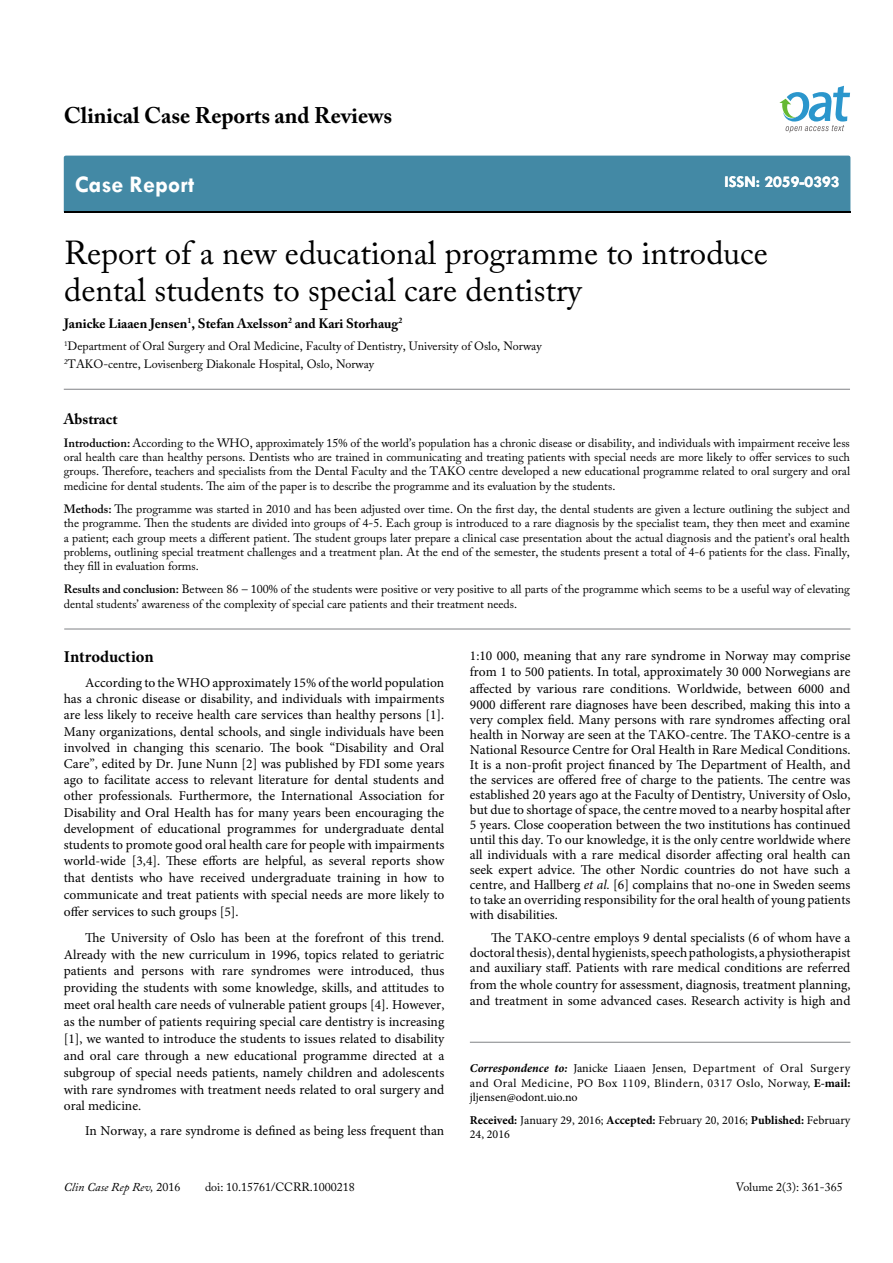
<style>
.page{position:relative;width:893px;height:1263px;background:#fff}
.page>*{position:absolute;margin:0;border:0;box-sizing:border-box;transform-origin:0 0}
.t1{font:33px/37.5px "Adobe Caslon Pro";color:#000}
.t2{font:700 24px "Tw Cen";color:#fff}
.t3{font:700 22.5px "Adobe Caslon Pro";color:#000}
.t4{font:700 16.5px "Tw Cen";color:#fff}
.t5{font:700 16.5px "Minion Pro";letter-spacing:-.005em;color:#000}
.t6{font:700 15px "Adobe Caslon Pro";color:#000}
.t7{font:13.5px/15.1px "Minion Pro";color:#000;text-align:justify}
.t8{font:700 13.5px "Adobe Caslon Pro";color:#000}
.t9{font:12px/14.4px "Adobe Caslon Pro";color:#000}
.t10{font:12px/14.4px "Minion Pro";color:#000;text-align:justify}
.t11{font:italic 12px "Adobe Caslon Pro";color:#000}
.s1{font-weight:600}
.s2{font-style:italic}
.s3{font-weight:700;font-style:italic}
.s4{font-weight:700}
.s5{font-style:normal}
</style>
<div class="page">
<div style="left:64px;top:156px;width:786px;height:56px;background:#4389a5"></div>
<svg style="left:779px;top:86px;width:71px;height:47px"></svg>
<hr style="left:470px;top:1042px;width:380px;height:1px;background:#808285">
<hr style="left:64px;top:389px;width:786px;height:1px;background:#808285">
<hr style="left:64px;top:629px;width:786px;height:1px;background:#808285">
<h3 class="t3" style="left:64px;top:102px;width:330px">Clinical Case Reports and Reviews</h3>
<h2 class="t2" style="left:75px;top:170px;width:121px">Case Report</h2>
<p class="t4" style="left:724px;top:172px;width:117px">ISSN: 2059-0393</p>
<h1 class="t1" style="left:64px;top:234px;width:705px">Report of a new educational programme to introduce dental students to special care dentistry</h1>
<p class="t8" style="left:64px;top:315px;width:340px">Janicke Liaaen Jensen<sup>1</sup>, Stefan Axelsson<sup>2</sup> and Kari Storhaug<sup>2</sup></p>
<p class="t9" style="left:64px;top:337px;width:479px;line-height:18px"><sup>1</sup>Department of Oral Surgery and Oral Medicine, Faculty of Dentistry, University of Oslo, Norway<br><sup>2</sup>TAKO-centre, Lovisenberg Diakonale Hospital, Oslo, Norway</p>
<p class="t6" style="left:64px;top:410px;width:55px">Abstract</p>
<p class="t9" style="left:64px;top:435px;width:788px;text-align:justify"><span class="s1">Introduction:</span> According to the WHO, approximately 15% of the world’s population has a chronic disease or disability, and individuals with impairment receive less oral health care than healthy persons. Dentists who are trained in communicating and treating patients with special needs are more likely to offer services to such groups. Therefore, teachers and specialists from the Dental Faculty and the TAKO centre developed a new educational programme related to oral surgery and oral medicine for dental students. The aim of the paper is to describe the programme and its evaluation by the students.</p>
<p class="t9" style="left:64px;top:501px;width:788px;text-align:justify"><span class="s1">Methods:</span> The programme was started in 2010 and has been adjusted over time. On the first day, the dental students are given a lecture outlining the subject and the programme. Then the students are divided into groups of 4-5. Each group is introduced to a rare diagnosis by the specialist team, they then meet and examine a patient; each group meets a different patient. The student groups later prepare a clinical case presentation about the actual diagnosis and the patient’s oral health problems, outlining special treatment challenges and a treatment plan. At the end of the semester, the students present a total of 4-6 patients for the class. Finally, they fill in evaluation forms.</p>
<p class="t9" style="left:64px;top:582px;width:788px"><span class="s1">Results and conclusion:</span> Between 86 – 100% of the students were positive or very positive to all parts of the programme which seems to be a useful way of elevating dental students’ awareness of the complexity of special care patients and their treatment needs.</p>
<p class="t5" style="left:64px;top:645px;width:91px">Introduction</p>
<p class="t7" style="left:64px;top:675px;width:382px;line-height:16.4px;text-indent:21px">According to the WHO approximately 15% of the world population has a chronic disease or disability, and individuals with impairments are less likely to receive health care services than healthy persons [1].<br>Many organizations, dental schools, and single individuals have been involved in changing this scenario. The book “Disability and Oral Care”, edited by Dr. June Nunn [2] was published by FDI some years ago to facilitate access to relevant literature for dental students and other professionals. Furthermore, the International Association for Disability and Oral Health has for many years been encouraging the development of educational programmes for undergraduate dental students to promote good oral health care for people with impairments world-wide [3,4]. These efforts are helpful, as several reports show that dentists who have received undergraduate training in how to communicate and treat patients with special needs are more likely to offer services to such groups [5].</p>
<p class="t7" style="left:64px;top:929px;width:382px;line-height:17px;text-indent:21px">The University of Oslo has been at the forefront of this trend.<br>Already with the new curriculum in 1996, topics related to geriatric patients and persons with rare syndromes were introduced, thus providing the students with some knowledge, skills, and attitudes to meet oral health care needs of vulnerable patient groups [4]. However, as the number of patients requiring special care dentistry is increasing [1], we wanted to introduce the students to issues related to disability and oral care through a new educational programme directed at a subgroup of special needs patients, namely children and adolescents with rare syndromes with treatment needs related to oral surgery and oral medicine.</p>
<p class="t7" style="left:85px;top:1123px;width:361px">In Norway, a rare syndrome is defined as being less frequent than</p>
<p class="t7" style="left:470px;top:648px;width:382px">1:10 000, meaning that any rare syndrome in Norway may comprise from 1 to 500 patients. In total, approximately 30 000 Norwegians are affected by various rare conditions. Worldwide, between 6000 and 9000 different rare diagnoses have been described, making this into a very complex field. Many persons with rare syndromes affecting oral health in Norway are seen at the TAKO-centre. The TAKO-centre is a National Resource Centre for Oral Health in Rare Medical Conditions.<br>It is a non-profit project financed by The Department of Health, and the services are offered free of charge to the patients. The centre was established 20 years ago at the Faculty of Dentistry, University of Oslo, but due to shortage of space, the centre moved to a nearby hospital after 5 years. Close cooperation between the two institutions has continued until this day. To our knowledge, it is the only centre worldwide where all individuals with a rare medical disorder affecting oral health can seek expert advice. The other Nordic countries do not have such a centre, and Hallberg <span class="s2">et al.</span> [6] complains that no-one in Sweden seems to take an overriding responsibility for the oral health of young patients with disabilities.</p>
<p class="t7" style="left:470px;top:930px;width:382px;line-height:15.6px;text-indent:21px">The TAKO-centre employs 9 dental specialists (6 of whom have a doctoral thesis), dental hygienists, speech pathologists, a physiotherapist and auxiliary staff. Patients with rare medical conditions are referred from the whole country for assessment, diagnosis, treatment planning, and treatment in some advanced cases. Research activity is high and</p>
<p class="t10" style="left:470px;top:1061px;width:382px"><span class="s3">Correspondence to:</span> Janicke Liaaen Jensen, Department of Oral Surgery and Oral Medicine, PO Box 1109, Blindern, 0317 Oslo, Norway, <span class="s4">E-mail: </span>jljensen@odont.uio.no</p>
<p class="t10" style="left:470px;top:1113px;width:382px"><span class="s4">Received:</span> January 29, 2016; <span class="s4">Accepted:</span> February 20, 2016; <span class="s4">Published:</span> February<br>24, 2016</p>
<p class="t11" style="left:64px;top:1180px;width:118px">Clin Case Rep Rev, <span class="s5">2016</span></p>
<p class="t9" style="left:205px;top:1180px;width:151px">doi: 10.15761/CCRR.1000218</p>
<p class="t9" style="left:736px;top:1180px;width:108px">Volume 2(3): 361-365</p>
</div>
